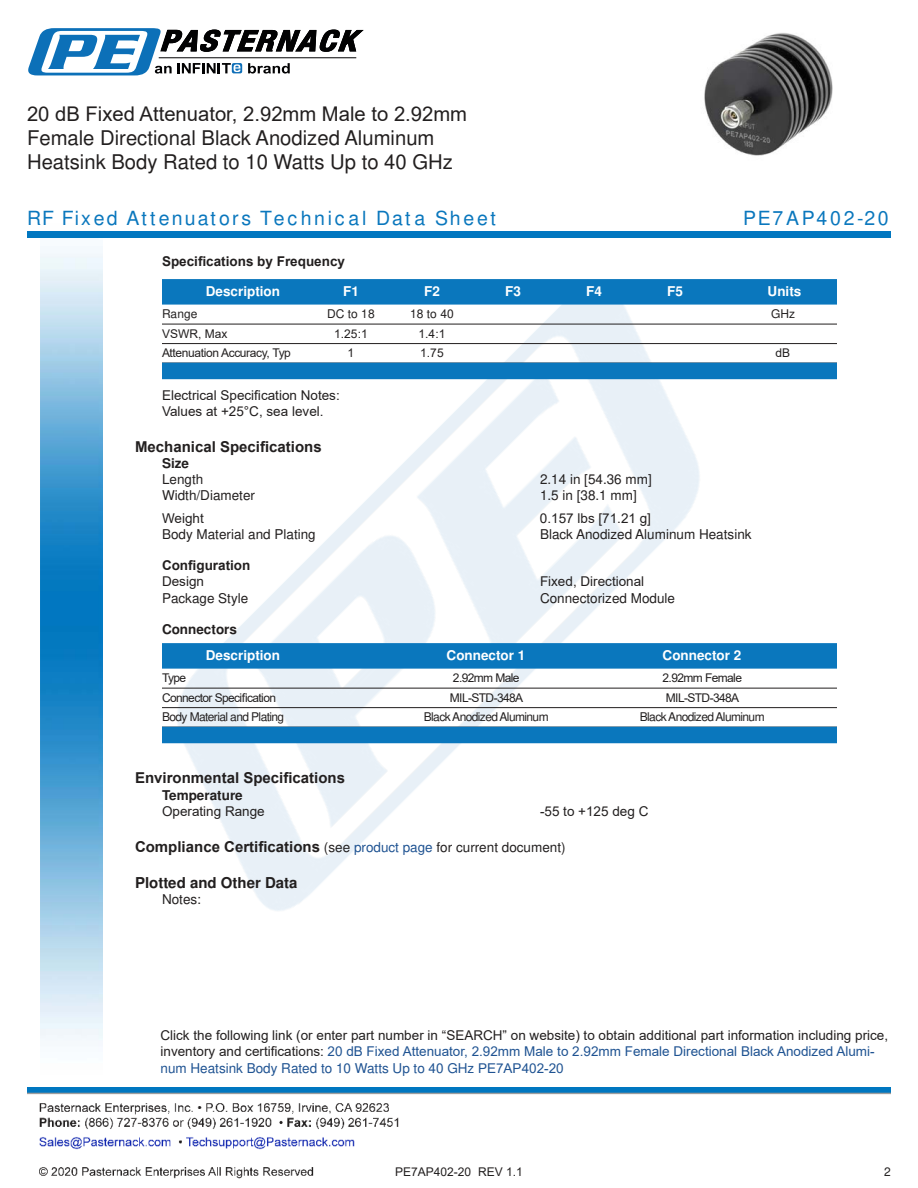
<style>
.page{position:relative;width:918px;height:1188px;background:#fff}
.page>*{position:absolute;margin:0;border:0;box-sizing:border-box;transform-origin:0 0}
.t1{font:20.25px/24.3px "Arial";color:#221f1f}
.t2{font:900 19.5px "Arial";letter-spacing:.14em;color:#0a77bd}
.t3{font:700 15px "Arial";color:#221f1f}
.t4{font:13.5px/16.2px "Arial";color:#221f1f}
.t5{font:700 13.5px "Arial";color:#221f1f}
.t6{font:700 13.5px "Arial";color:#fff}
.t7{font:12px "Arial";letter-spacing:-.05em;color:#221f1f}
.t8{font:12px "Arial";letter-spacing:-.03em;color:#221f1f}
.t9{font:12px "Arial";color:#221f1f}
.s1{font-weight:400;font-size:13.5px}
.s2{font-weight:400;font-size:13.5px;color:#1f5392}
.s3{color:#1f5392}
</style>
<div class="page">
<img style="left:39px;top:1103px;width:360px;height:76px">
<img style="left:102px;top:246px;width:719px;height:724px">
<img style="left:27px;top:1088px;width:864px;height:7px">
<img style="left:40px;top:237px;width:62px;height:804px">
<div style="left:27px;top:231px;width:864px;height:6px;background:#0177c0"></div>
<svg style="left:28px;top:28px;width:336px;height:47px"></svg>
<div style="left:162px;top:279px;width:675px;height:26px;background:#0a77bd"></div>
<hr style="left:162px;top:324px;width:675px;height:1px;background:#221f1f">
<hr style="left:162px;top:343px;width:675px;height:1px;background:#221f1f">
<div style="left:162px;top:363px;width:675px;height:16px;background:#0a77bd"></div>
<div style="left:162px;top:643px;width:675px;height:26px;background:#0a77bd"></div>
<hr style="left:162px;top:688px;width:675px;height:1px;background:#221f1f">
<hr style="left:162px;top:707px;width:675px;height:1px;background:#221f1f">
<div style="left:162px;top:727px;width:675px;height:16px;background:#0a77bd"></div>
<img style="left:704px;top:33px;width:129px;height:123px">
<h1 class="t1" style="left:27px;top:101px;width:442px">20 dB Fixed Attenuator, 2.92mm Male to 2.92mm<br>Female Directional Black Anodized Aluminum<br>Heatsink Body Rated to 10 Watts Up to 40 GHz</h1>
<h2 class="t2" style="left:27px;top:207px;width:471px">RF Fixed Attenuators Technical Data Sheet</h2>
<h2 class="t2" style="left:743px;top:207px;width:147px">PE7AP402-20</h2>
<p class="t5" style="left:162px;top:252px;width:185px">Speci昀椀cations by Frequency</p>
<p class="t6" style="left:206px;top:286px;width:76px">Description</p>
<p class="t6" style="left:343px;top:286px;width:17px">F1</p>
<p class="t6" style="left:424px;top:286px;width:17px">F2</p>
<p class="t6" style="left:505px;top:286px;width:17px">F3</p>
<p class="t6" style="left:586px;top:286px;width:17px">F4</p>
<p class="t6" style="left:667px;top:286px;width:17px">F5</p>
<p class="t6" style="left:768px;top:286px;width:35px">Units</p>
<p class="t7" style="left:162px;top:309px;width:37px">Range</p>
<p class="t7" style="left:327px;top:309px;width:49px">DC to 18</p>
<p class="t7" style="left:410px;top:309px;width:45px">18 to 40</p>
<p class="t7" style="left:771px;top:309px;width:25px">GHz</p>
<p class="t7" style="left:162px;top:325px;width:67px">VSWR, Max</p>
<p class="t7" style="left:334px;top:325px;width:35px">1.25:1</p>
<p class="t7" style="left:419px;top:325px;width:28px">1.4:1</p>
<p class="t8" style="left:162px;top:345px;width:130px">Attenuation Accuracy, Typ</p>
<p class="t7" style="left:348px;top:345px;width:8px">1</p>
<p class="t7" style="left:420px;top:345px;width:25px">1.75</p>
<p class="t7" style="left:776px;top:345px;width:16px">dB</p>
<p class="t4" style="left:162px;top:387px;width:179px">Electrical Speci昀椀cation Notes:<br>Values at +25°C, sea level.</p>
<p class="t3" style="left:135px;top:436px;width:188px">Mechanical Speci昀椀cations</p>
<p class="t5" style="left:162px;top:458px;width:29px">Size</p>
<p class="t4" style="left:162px;top:472px;width:43px">Length</p>
<p class="t4" style="left:540px;top:472px;width:113px">2.14 in [54.36 mm]</p>
<p class="t4" style="left:162px;top:489px;width:95px">Width/Diameter</p>
<p class="t4" style="left:540px;top:489px;width:98px">1.5 in [38.1 mm]</p>
<p class="t4" style="left:162px;top:510px;width:43px">Weight</p>
<p class="t4" style="left:540px;top:510px;width:113px">0.157 lbs [71.21 g]</p>
<p class="t4" style="left:162px;top:527px;width:155px">Body Material and Plating</p>
<p class="t4" style="left:540px;top:527px;width:213px">Black Anodized Aluminum Heatsink</p>
<p class="t5" style="left:162px;top:556px;width:90px">Con昀椀guration</p>
<p class="t4" style="left:162px;top:574px;width:44px">Design</p>
<p class="t4" style="left:540px;top:574px;width:106px">Fixed, Directional</p>
<p class="t4" style="left:162px;top:591px;width:88px">Package Style</p>
<p class="t4" style="left:540px;top:591px;width:137px">Connectorized Module</p>
<p class="t5" style="left:162px;top:624px;width:77px">Connectors</p>
<p class="t6" style="left:206px;top:650px;width:76px">Description</p>
<p class="t6" style="left:447px;top:650px;width:80px">Connector 1</p>
<p class="t6" style="left:663px;top:650px;width:80px">Connector 2</p>
<p class="t7" style="left:162px;top:670px;width:26px">Type</p>
<p class="t7" style="left:453px;top:670px;width:68px">2.92mm Male</p>
<p class="t7" style="left:663px;top:670px;width:81px">2.92mm Female</p>
<p class="t7" style="left:162px;top:689px;width:116px">Connector Speci昀椀cation</p>
<p class="t7" style="left:450px;top:689px;width:75px">MIL-STD-348A</p>
<p class="t7" style="left:666px;top:689px;width:75px">MIL-STD-348A</p>
<p class="t7" style="left:162px;top:712px;width:124px">Body Material and Plating</p>
<p class="t7" style="left:424px;top:712px;width:126px">Black Anodized Aluminum</p>
<p class="t7" style="left:640px;top:712px;width:126px">Black Anodized Aluminum</p>
<p class="t3" style="left:135px;top:768px;width:212px">Environmental Speci昀椀cations</p>
<p class="t5" style="left:162px;top:790px;width:82px">Temperature</p>
<p class="t4" style="left:162px;top:803px;width:104px">Operating Range</p>
<p class="t4" style="left:540px;top:803px;width:110px">-55 to +125 deg C</p>
<p class="t3" style="left:135px;top:836px;width:432px">Compliance Certi昀椀cations <span class="s1">(see</span> <span class="s2">product page</span> <span class="s1">for current document)</span></p>
<p class="t3" style="left:135px;top:877px;width:164px">Plotted and Other Data</p>
<p class="t4" style="left:162px;top:892px;width:41px">Notes:</p>
<p class="t4" style="left:160px;top:1027px;width:729px">Click the following link (or enter part number in “SEARCH” on website) to obtain additional part information including price, inventory and certi昀椀cations: <span class="s3">20 dB Fixed Attenuator, 2.92mm Male to 2.92mm Female Directional Black Anodized Alumi&shy;num Heatsink Body Rated to 10 Watts Up to 40 GHz PE7AP402-20</span></p>
<p class="t9" style="left:395px;top:1163px;width:129px">PE7AP402-20 REV 1.1</p>
<p class="t7" style="left:884px;top:1167px;width:8px">2</p>
</div>
